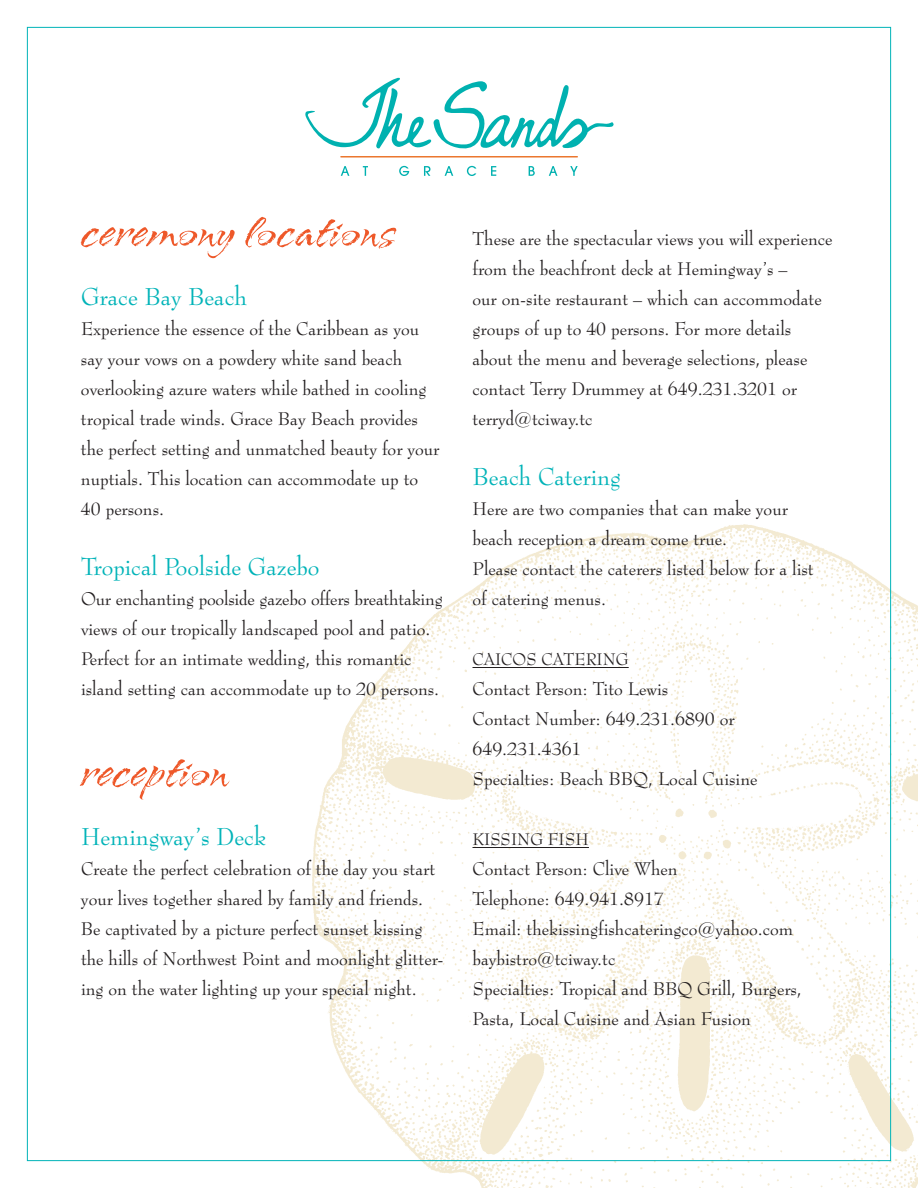
<style>
.page{position:relative;width:918px;height:1188px;background:#fff}
.page>*{position:absolute;margin:0;border:0;box-sizing:border-box;transform-origin:0 0}
.t1{font:51px "Arid ITC";color:#ee5829}
.t2{font:24px "Bernhard Modern BT";color:#00b3b8}
.t3{font:18px/30px "Bernhard Modern BT";color:#231f20}
.t4{font:16.5px "Bernhard Modern BT";color:#231f20}
</style>
<div class="page">
<img style="left:297px;top:500px;width:621px;height:688px">
<hr style="left:472px;top:667px;width:157px;height:1px;background:#231f20">
<hr style="left:472px;top:847px;width:117px;height:1px;background:#231f20">
<hr style="left:341px;top:156px;width:237px;height:1px;background:#ea6d1f">
<svg style="left:305px;top:78px;width:309px;height:71px"></svg>
<svg style="left:341px;top:166px;width:8px;height:10px"></svg>
<svg style="left:363px;top:166px;width:5px;height:10px"></svg>
<svg style="left:399px;top:166px;width:10px;height:10px"></svg>
<svg style="left:424px;top:166px;width:6px;height:10px"></svg>
<svg style="left:445px;top:166px;width:8px;height:10px"></svg>
<svg style="left:467px;top:166px;width:9px;height:10px"></svg>
<svg style="left:491px;top:166px;width:5px;height:10px"></svg>
<svg style="left:529px;top:166px;width:6px;height:10px"></svg>
<svg style="left:549px;top:166px;width:8px;height:10px"></svg>
<svg style="left:570px;top:166px;width:8px;height:10px"></svg>
<h1 class="t1" style="left:81px;top:198px;width:316px">ceremony locations</h1>
<h2 class="t2" style="left:81px;top:285px;width:168px">Grace Bay Beach</h2>
<p class="t3" style="left:81px;top:315px;width:360px">Experience the essence of the Caribbean as you say your vows on a powdery white sand beach overlooking azure waters while bathed in cooling tropical trade winds. Grace Bay Beach provides the perfect setting and unmatched beauty for your nuptials. This location can accommodate up to 40 persons.</p>
<h2 class="t2" style="left:81px;top:555px;width:240px">Tropical Poolside Gazebo</h2>
<p class="t3" style="left:81px;top:585px;width:363px">Our enchanting poolside gazebo offers breathtaking views of our tropically landscaped pool and patio.<br>Perfect for an intimate wedding, this romantic island setting can accommodate up to 20 persons.</p>
<h1 class="t1" style="left:81px;top:738px;width:149px">reception</h1>
<h2 class="t2" style="left:81px;top:825px;width:186px">Hemingway’s Deck</h2>
<p class="t3" style="left:81px;top:855px;width:364px">Create the perfect celebration of the day you start your lives together shared by family and friends.<br>Be captivated by a picture perfect sunset kissing the hills of Northwest Point and moonlight glitter&shy;ing on the water lighting up your special night.</p>
<p class="t3" style="left:472px;top:225px;width:362px">These are the spectacular views you will experience from the beachfront deck at Hemingway’s –<br>our on-site restaurant – which can accommodate groups of up to 40 persons. For more details about the menu and beverage selections, please contact Terry Drummey at 649.231.3201 or terryd@tciway.tc</p>
<h2 class="t2" style="left:472px;top:465px;width:150px">Beach Catering</h2>
<p class="t3" style="left:472px;top:495px;width:343px">Here are two companies that can make your beach reception a dream come true.<br>Please contact the caterers listed below for a list of catering menus.</p>
<p class="t4" style="left:472px;top:651px;width:158px">CAICOS CATERING</p>
<p class="t3" style="left:472px;top:675px;width:286px">Contact Person: Tito Lewis<br>Contact Number: 649.231.6890 or<br>649.231.4361<br>Specialties: Beach BBQ, Local Cuisine</p>
<p class="t4" style="left:472px;top:831px;width:118px">KISSING FISH</p>
<p class="t3" style="left:472px;top:855px;width:331px">Contact Person: Clive When<br>Telephone: 649.941.8917<br>Email: thekissingfishcateringco@yahoo.com baybistro@tciway.tc<br>Specialties: Tropical and BBQ Grill, Burgers, Pasta, Local Cuisine and Asian Fusion</p>
</div>
